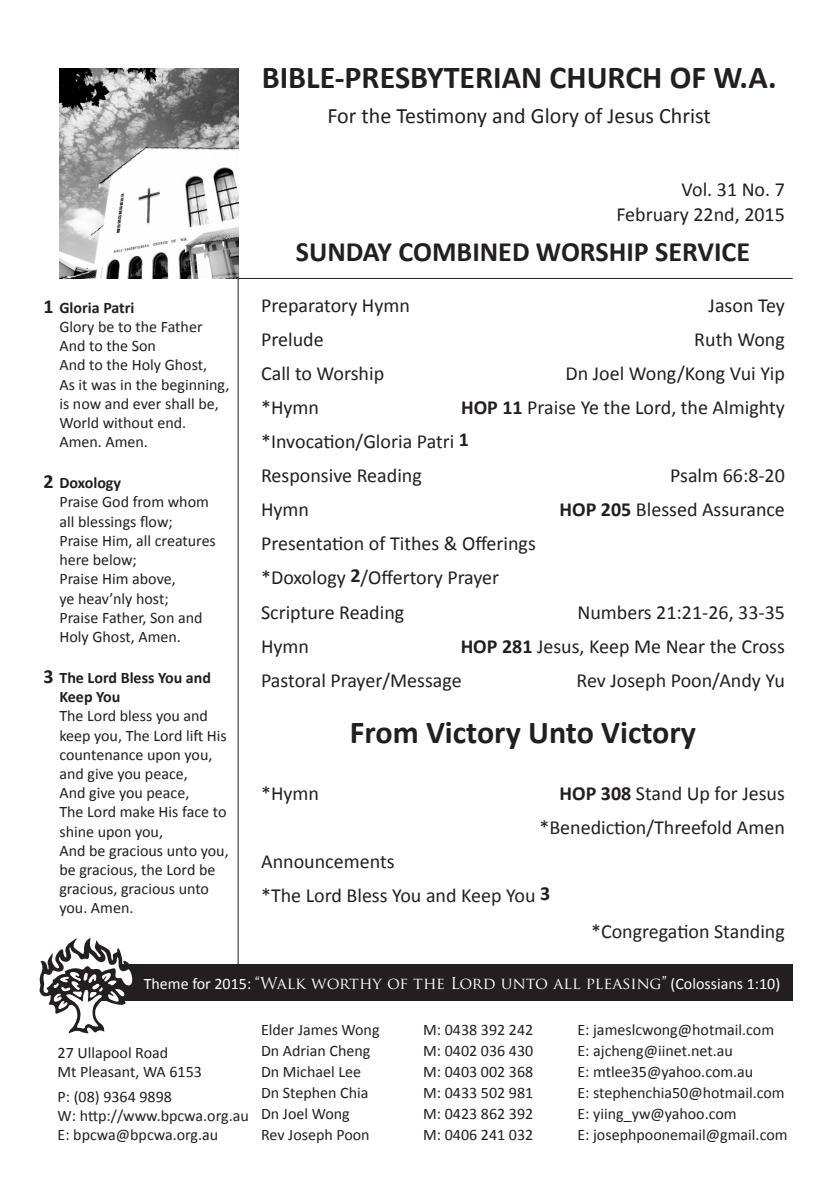
<style>
.page{position:relative;width:840px;height:1191px;background:#fff}
.page>*{position:absolute;margin:0;border:0;box-sizing:border-box;transform-origin:0 0}
.t1{font:700 32px "Calibri";color:#231f20}
.t2{font:700 28px "Calibri";color:#231f20}
.t3{font:22px "Calibri";color:#231f20}
.t4{font:20px "Calibri";color:#231f20}
.Gloria_Patri__Doxolo{font:16px/19.2px "Calibri";color:#231f20}
.t5{font:16px "Trajan Pro";color:#fff}
.Gloria_Patri__Doxolo-2{font:700 16px/19.2px "Calibri";color:#231f20}
.s1{font-size:20px}
.s2{font-weight:700}
.s3{font-family:"Calibri"}
</style>
<div class="page">
<div style="left:60px;top:964px;width:732px;height:36px;background:#231f20"></div>
<hr style="left:238px;top:268px;width:1px;height:708px;background:#231f20">
<hr style="left:225px;top:278px;width:567px;height:1px;background:#231f20">
<svg style="left:39px;top:938px;width:98px;height:95px"></svg>
<img style="left:60px;top:68px;width:178px;height:211px">
<p class="t1" style="left:262px;top:57px;width:516px">BIBLE-PRESBYTERIAN CHURCH OF W.A.</p>
<p class="t3" style="left:327px;top:102px;width:385px">For the Testimony and Glory of Jesus Christ</p>
<p class="Gloria_Patri__Doxolo-2" style="left:43px;top:298px;width:92px"><span class="s1">1</span> Gloria Patri</p>
<p class="Gloria_Patri__Doxolo" style="left:59px;top:317px;width:145px">Glory be to the Father</p>
<p class="Gloria_Patri__Doxolo" style="left:59px;top:336px;width:98px">And to the Son</p>
<p class="Gloria_Patri__Doxolo" style="left:59px;top:355px;width:149px">And to the Holy Ghost,</p>
<p class="Gloria_Patri__Doxolo" style="left:59px;top:375px;width:171px">As it was in the beginning,</p>
<p class="Gloria_Patri__Doxolo" style="left:59px;top:394px;width:161px">is now and ever shall be,</p>
<p class="Gloria_Patri__Doxolo" style="left:59px;top:413px;width:128px">World without end.</p>
<p class="Gloria_Patri__Doxolo" style="left:59px;top:432px;width:90px">Amen. Amen.</p>
<p class="Gloria_Patri__Doxolo-2" style="left:43px;top:473px;width:79px"><span class="s1">2</span> Doxology</p>
<p class="Gloria_Patri__Doxolo" style="left:59px;top:492px;width:151px">Praise God from whom</p>
<p class="Gloria_Patri__Doxolo" style="left:59px;top:512px;width:115px">all blessings flow;</p>
<p class="Gloria_Patri__Doxolo" style="left:59px;top:531px;width:158px">Praise Him, all creatures</p>
<p class="Gloria_Patri__Doxolo" style="left:59px;top:550px;width:79px">here below;</p>
<p class="Gloria_Patri__Doxolo" style="left:59px;top:569px;width:118px">Praise Him above,</p>
<p class="Gloria_Patri__Doxolo" style="left:59px;top:588px;width:111px">ye heav’nly host;</p>
<p class="Gloria_Patri__Doxolo" style="left:59px;top:608px;width:144px">Praise Father, Son and</p>
<p class="Gloria_Patri__Doxolo" style="left:59px;top:627px;width:123px">Holy Ghost, Amen.</p>
<p class="Gloria_Patri__Doxolo-2" style="left:59px;top:668px;width:153px;text-indent:-16px"><span class="s1">3</span> The Lord Bless You and<br>Keep You</p>
<p class="Gloria_Patri__Doxolo" style="left:59px;top:706px;width:171px">The Lord bless you and keep you, The Lord lift His countenance upon you, and give you peace,<br>And give you peace,<br>The Lord make His face to shine upon you,<br>And be gracious unto you, be gracious, the Lord be gracious, gracious unto you. Amen.</p>
<p class="t4" style="left:681px;top:177px;width:105px">Vol. 31 No. 7</p>
<p class="t4" style="left:616px;top:201px;width:170px">February 22nd, 2015</p>
<p class="t2" style="left:296px;top:234px;width:455px">SUNDAY COMBINED WORSHIP SERVICE</p>
<p class="t4" style="left:261px;top:293px;width:150px">Preparatory Hymn</p>
<p class="t4" style="left:708px;top:293px;width:78px">Jason Tey</p>
<p class="t4" style="left:261px;top:327px;width:64px">Prelude</p>
<p class="t4" style="left:694px;top:327px;width:92px">Ruth Wong</p>
<p class="t4" style="left:261px;top:361px;width:125px">Call to Worship</p>
<p class="t4" style="left:565px;top:361px;width:221px">Dn Joel Wong/Kong Vui Yip</p>
<p class="t4" style="left:261px;top:395px;width:59px">*Hymn</p>
<p class="t4" style="left:461px;top:395px;width:325px"><span class="s2">HOP 11</span> Praise Ye the Lord, the Almighty</p>
<p class="t4" style="left:261px;top:429px;width:209px">*Invocation/Gloria Patri <span class="s2">1</span></p>
<p class="t4" style="left:261px;top:463px;width:162px">Responsive Reading</p>
<p class="t4" style="left:669px;top:463px;width:116px">Psalm 66:8-20</p>
<p class="t4" style="left:261px;top:497px;width:49px">Hymn</p>
<p class="t4" style="left:559px;top:497px;width:227px"><span class="s2">HOP 205</span> Blessed Assurance</p>
<p class="t4" style="left:261px;top:531px;width:276px">Presentation of Tithes &amp; Offerings</p>
<p class="t4" style="left:261px;top:565px;width:239px">*Doxology <span class="s2">2</span>/Offertory Prayer</p>
<p class="t4" style="left:261px;top:599px;width:145px">Scripture Reading</p>
<p class="t4" style="left:577px;top:599px;width:209px">Numbers 21:21-26, 33-35</p>
<p class="t4" style="left:261px;top:633px;width:49px">Hymn</p>
<p class="t4" style="left:460px;top:633px;width:325px"><span class="s2">HOP 281</span> Jesus, Keep Me Near the Cross</p>
<p class="t4" style="left:261px;top:667px;width:202px">Pastoral Prayer/Message</p>
<p class="t4" style="left:576px;top:667px;width:210px">Rev Joseph Poon/Andy Yu</p>
<p class="t1" style="left:349px;top:712px;width:347px">From Victory Unto Victory</p>
<p class="t4" style="left:261px;top:780px;width:59px">*Hymn</p>
<p class="t4" style="left:559px;top:780px;width:227px"><span class="s2">HOP 308</span> Stand Up for Jesus</p>
<p class="t4" style="left:539px;top:814px;width:247px">*Benediction/Threefold Amen</p>
<p class="t4" style="left:261px;top:848px;width:135px">Announcements</p>
<p class="t4" style="left:261px;top:882px;width:290px">*The Lord Bless You and Keep You <span class="s2">3</span></p>
<p class="t4" style="left:590px;top:918px;width:195px">*Congregation Standing</p>
<p class="t5" style="left:144px;top:972px;width:637px"><span class="s3">Theme for 2015:</span> “Walk worthy of the Lord unto all pleasing” <span class="s3">(Colossians 1:10)</span></p>
<p class="Gloria_Patri__Doxolo" style="left:261px;top:1020px;width:120px">Elder James Wong</p>
<p class="Gloria_Patri__Doxolo" style="left:423px;top:1020px;width:111px">M: 0438 392 242</p>
<p class="Gloria_Patri__Doxolo" style="left:577px;top:1020px;width:198px">E: jameslcwong@hotmail.com</p>
<p class="Gloria_Patri__Doxolo" style="left:261px;top:1041px;width:111px">Dn Adrian Cheng</p>
<p class="Gloria_Patri__Doxolo" style="left:423px;top:1041px;width:111px">M: 0402 036 430</p>
<p class="Gloria_Patri__Doxolo" style="left:577px;top:1041px;width:157px">E: ajcheng@iinet.net.au</p>
<p class="Gloria_Patri__Doxolo" style="left:261px;top:1062px;width:101px">Dn Michael Lee</p>
<p class="Gloria_Patri__Doxolo" style="left:423px;top:1062px;width:111px">M: 0403 002 368</p>
<p class="Gloria_Patri__Doxolo" style="left:577px;top:1062px;width:177px">E: mtlee35@yahoo.com.au</p>
<p class="Gloria_Patri__Doxolo" style="left:261px;top:1083px;width:109px">Dn Stephen Chia</p>
<p class="Gloria_Patri__Doxolo" style="left:423px;top:1083px;width:111px">M: 0433 502 981</p>
<p class="Gloria_Patri__Doxolo" style="left:577px;top:1083px;width:209px">E: stephenchia50@hotmail.com</p>
<p class="Gloria_Patri__Doxolo" style="left:261px;top:1104px;width:90px">Dn Joel Wong</p>
<p class="Gloria_Patri__Doxolo" style="left:423px;top:1104px;width:111px">M: 0423 862 392</p>
<p class="Gloria_Patri__Doxolo" style="left:577px;top:1104px;width:161px">E: yiing_yw@yahoo.com</p>
<p class="Gloria_Patri__Doxolo" style="left:261px;top:1125px;width:110px">Rev Joseph Poon</p>
<p class="Gloria_Patri__Doxolo" style="left:423px;top:1125px;width:111px">M: 0406 241 032</p>
<p class="Gloria_Patri__Doxolo" style="left:577px;top:1125px;width:211px">E: josephpoonemail@gmail.com</p>
<p class="Gloria_Patri__Doxolo" style="left:58px;top:1043px;width:112px">27 Ullapool Road</p>
<p class="Gloria_Patri__Doxolo" style="left:58px;top:1062px;width:146px">Mt Pleasant, WA 6153</p>
<p class="Gloria_Patri__Doxolo" style="left:58px;top:1087px;width:193px">P: (08) 9364 9898<br>W: http://www.bpcwa.org.au<br>E: bpcwa@bpcwa.org.au</p>
</div>
